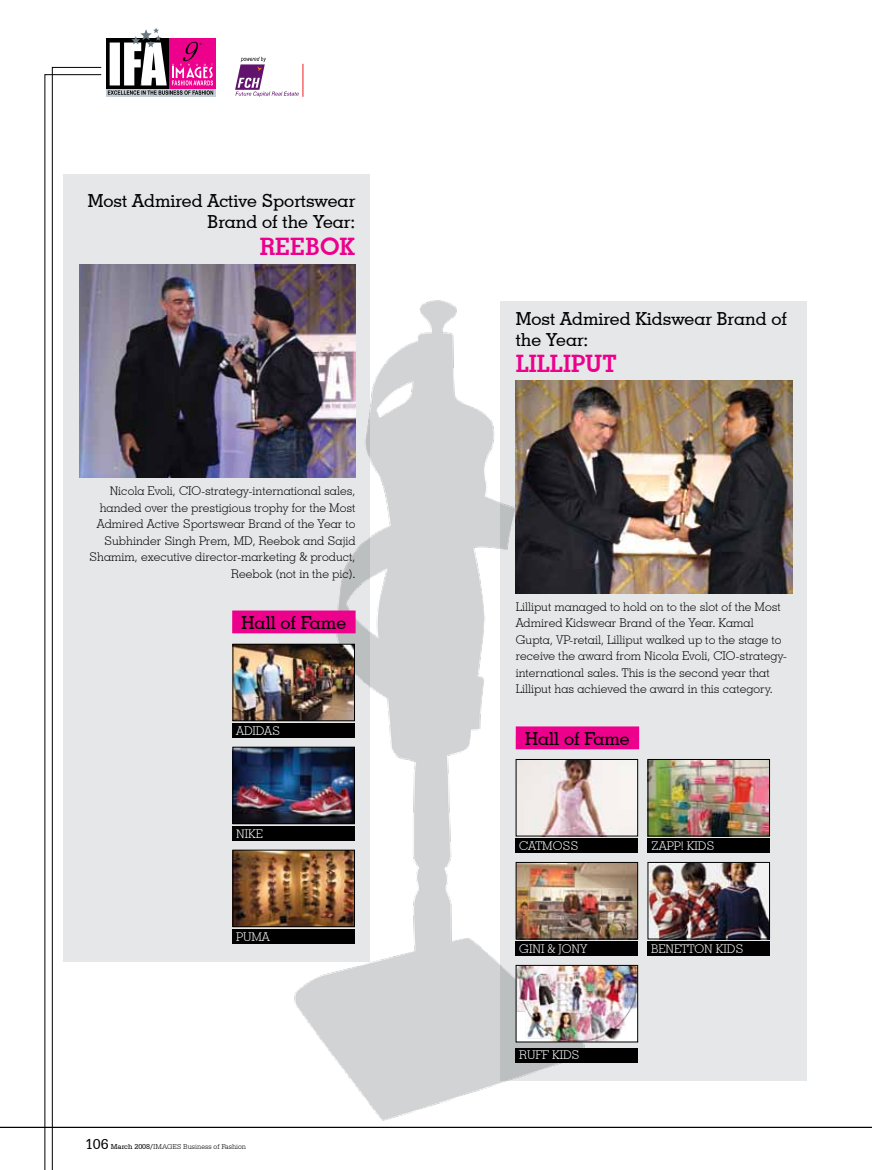
<style>
.page{position:relative;width:872px;height:1170px;background:#fff}
.page>*{position:absolute;margin:0;border:0;box-sizing:border-box;transform-origin:0 0}
.t1{font:700 24px "Geometric Slab 703 BT";color:#ec008c}
.t2{font:500 18px/21px "Geometric Slab 703 BT";color:#000}
.t3{font:300 12px/16.5px "Geometric Slab 703 BT";color:#000}
.t4{font:300 12px "Geometric Slab 703 BT";color:#fff}
.t5{font:300 7.5px "Serifa BT";color:#000}
.s1{font-weight:400;font-size:15px}
.s2{font-weight:400}
</style>
<div class="page">
<svg style="left:44px;top:74px;width:58px;height:1095px"></svg>
<hr style="left:303px;top:64px;width:1px;height:33px;background:#ed1d24">
<div style="left:106px;top:88px;width:109px;height:9px;background:#c4ced4"></div>
<div style="left:169px;top:38px;width:46px;height:50px;background:#ec008c"></div>
<div style="left:106px;top:38px;width:63px;height:50px;background:#000"></div>
<svg style="left:108px;top:28px;width:106px;height:67px"></svg>
<svg style="left:235px;top:57px;width:64px;height:40px"></svg>
<hr style="left:0;top:1126px;width:872px;height:1px;background:#000">
<img style="left:288px;top:300px;width:301px;height:821px">
<div style="left:501px;top:301px;width:306px;height:779px;background:#e6e7e8"></div>
<div style="left:64px;top:174px;width:306px;height:787px;background:#e6e7e8"></div>
<img style="left:516px;top:381px;width:276px;height:212px">
<img style="left:79px;top:265px;width:276px;height:212px">
<div style="left:516px;top:726px;width:123px;height:23px;background:#ec008c"></div>
<img style="left:518px;top:966px;width:118px;height:74px">
<div style="left:516px;top:964px;width:122px;height:78px;border:1px solid #000"></div>
<img style="left:649px;top:761px;width:119px;height:73px">
<div style="left:647px;top:759px;width:123px;height:77px;border:1px solid #000"></div>
<img style="left:649px;top:864px;width:119px;height:73px">
<div style="left:647px;top:862px;width:123px;height:77px;border:1px solid #000"></div>
<img style="left:524px;top:761px;width:112px;height:73px">
<div style="left:516px;top:759px;width:122px;height:77px;border:1px solid #000"></div>
<img style="left:518px;top:864px;width:118px;height:73px">
<div style="left:516px;top:862px;width:122px;height:77px;border:1px solid #000"></div>
<div style="left:516px;top:838px;width:122px;height:14px;background:#000"></div>
<div style="left:647px;top:838px;width:122px;height:14px;background:#000"></div>
<div style="left:516px;top:941px;width:122px;height:14px;background:#000"></div>
<div style="left:647px;top:941px;width:122px;height:14px;background:#000"></div>
<div style="left:516px;top:1047px;width:122px;height:14px;background:#000"></div>
<div style="left:232px;top:610px;width:123px;height:23px;background:#ec008c"></div>
<img style="left:234px;top:851px;width:119px;height:74px">
<div style="left:232px;top:849px;width:123px;height:78px;border:1px solid #000"></div>
<img style="left:234px;top:645px;width:119px;height:74px">
<div style="left:232px;top:643px;width:123px;height:78px;border:1px solid #000"></div>
<img style="left:234px;top:748px;width:119px;height:74px">
<div style="left:232px;top:746px;width:123px;height:78px;border:1px solid #000"></div>
<div style="left:232px;top:723px;width:123px;height:14px;background:#000"></div>
<div style="left:232px;top:826px;width:123px;height:14px;background:#000"></div>
<div style="left:232px;top:928px;width:123px;height:15px;background:#000"></div>
<h2 class="t2" style="left:88px;top:189px;width:269px;text-align:right">Most Admired Active Sportswear<br>Brand of the Year:</h2>
<h1 class="t1" style="left:260px;top:232px;width:97px">REEBOK</h1>
<p class="t3" style="left:89px;top:482px;width:268px;text-align:right">Nicola Evoli, CIO-strategy-international sales, handed over the prestigious trophy for the Most Admired Active Sportswear Brand of the Year to Subhinder Singh Prem, MD, Reebok and Sajid Shamim, executive director-marketing &amp; product, Reebok (not in the pic).</p>
<h2 class="t2" style="left:241px;top:611px;width:106px">Hall of Fame</h2>
<p class="t4" style="left:236px;top:723px;width:46px">ADIDAS</p>
<p class="t4" style="left:236px;top:826px;width:28px">NIKE</p>
<p class="t4" style="left:236px;top:928px;width:35px">PUMA</p>
<p class="t5" style="left:85px;top:1141px;width:163px"><span class="s1">106</span> <span class="s2">March 2008/</span>IMAGES Business of Fashion</p>
<h2 class="t2" style="left:516px;top:308px;width:273px">Most Admired Kidswear Brand of the Year:</h2>
<h1 class="t1" style="left:516px;top:349px;width:26px">LILLIP</h1>
<h1 class="t1" style="left:584px;top:349px;width:27px">UT</h1>
<p class="t3" style="left:516px;top:598px;width:273px">Lilliput managed to hold on to the slot of the Most Admired Kidswear Brand of the Year. Kamal Gupta, VP-retail, Lilliput walked up to the stage to receive the award from Nicola Evoli, CIO-strategy&shy;international sales. This is the second year that Lilliput has achieved the award in this category.</p>
<h2 class="t2" style="left:525px;top:727px;width:106px">Hall of Fame</h2>
<p class="t4" style="left:519px;top:838px;width:61px">CATMOSS</p>
<p class="t4" style="left:651px;top:838px;width:65px">ZAPP! KIDS</p>
<p class="t4" style="left:519px;top:941px;width:70px">GINI &amp; JONY</p>
<p class="t4" style="left:651px;top:941px;width:94px">BENETTON KIDS</p>
<p class="t4" style="left:519px;top:1047px;width:62px">RUFF KIDS</p>
</div>
